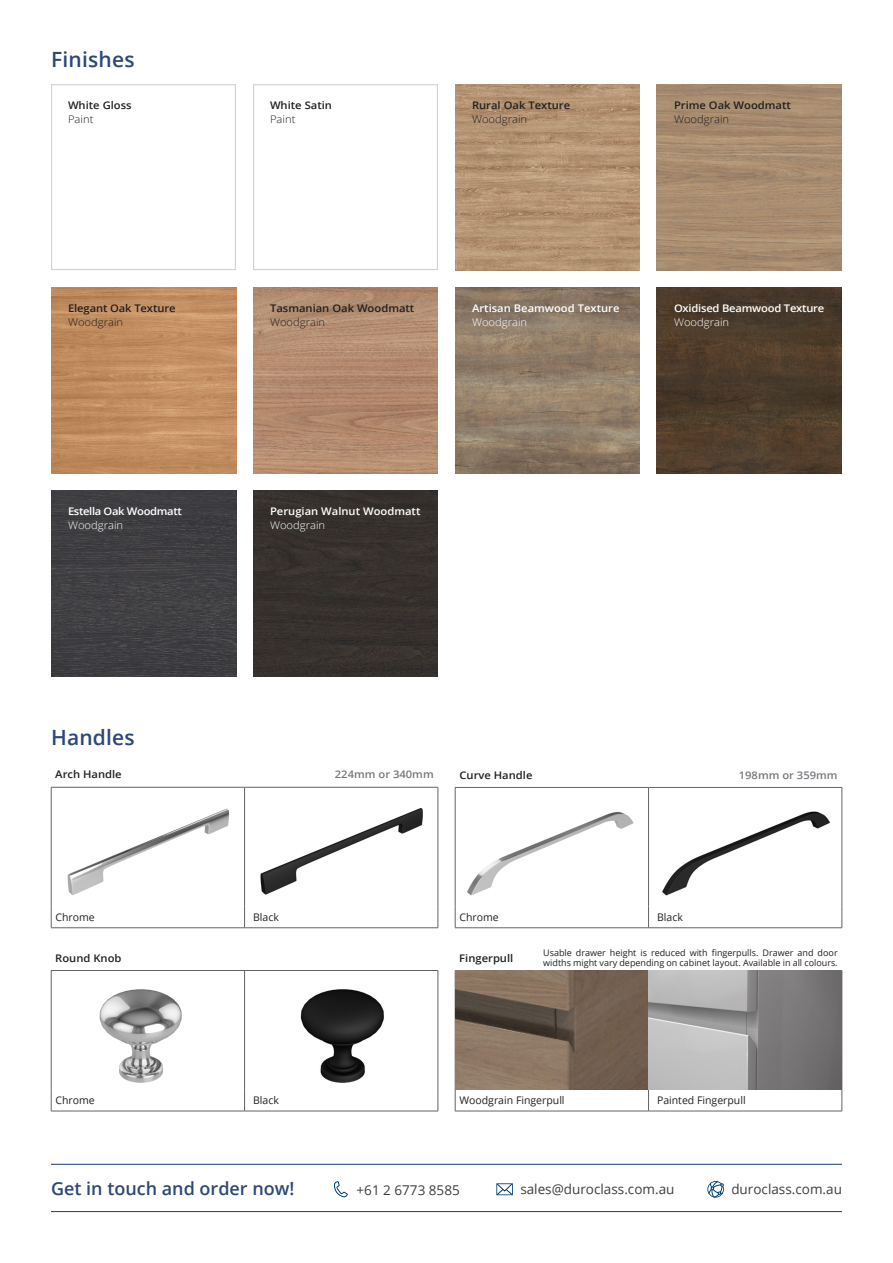
<style>
.page{position:relative;width:893px;height:1263px;background:#fff}
.page>*{position:absolute;margin:0;border:0;box-sizing:border-box;transform-origin:0 0}
.t1{font:600 21px "Open Sans";letter-spacing:.01em;color:#2c4875}
.Subheading{font:600 18px "Open Sans";color:#2c4875}
.Body_Copy{font:13.5px "Open Sans";color:#3e3e3f}
.Table_Subheadings{font:600 10.5px "Open Sans";color:#231f20;scale:1.07 1}
.t2{font:10.5px "Open Sans";color:#231f20}
.Table_Subheadings-2{font:300 10.5px "Open Sans";color:#231f20;scale:1.07 1}
.Table_Subheadings-3{font:600 10.5px "Open Sans";color:#fff;scale:1.07 1}
.Table_Note_Taphole_No{font:600 10.5px "Open Sans";color:#231f20;scale:1.07 1}
.Table_Subheadings-4{font:300 10.5px "Open Sans";color:#fff;scale:1.07 1}
.Table_Subheadings-5{font:600 10.5px "Open Sans";letter-spacing:-.02em;color:#fff;scale:1.07 1}
.Table_Subheadings-6{font:600 10.5px "Open Sans";letter-spacing:-.03em;color:#fff;scale:1.07 1}
.Table_Note_Taphole_No-2{font:600 10.5px "Open Sans";color:#76787b;scale:1.07 1}
.Table_Subheadings-7{font:600 10.5px "Open Sans";color:#76787b;scale:1.07 1}
.t3{font:9px/9.8px "Open Sans";color:#231f20}
</style>
<div class="page">
<img style="left:657px;top:84px;width:185px;height:186px">
<img style="left:455px;top:84px;width:185px;height:186px">
<hr style="left:51px;top:1164px;width:791px;height:1px;background:#163c6d">
<hr style="left:51px;top:1211px;width:791px;height:1px;background:#163c6d">
<svg style="left:334px;top:1181px;width:14px;height:16px"></svg>
<svg style="left:496px;top:1183px;width:17px;height:12px"></svg>
<svg style="left:707px;top:1181px;width:17px;height:16px"></svg>
<div style="left:51px;top:84px;width:185px;height:186px;border:1px solid #d1d2d4"></div>
<div style="left:253px;top:84px;width:185px;height:186px;border:1px solid #d1d2d4"></div>
<img style="left:51px;top:287px;width:185px;height:186px">
<img style="left:253px;top:287px;width:185px;height:186px">
<img style="left:657px;top:287px;width:185px;height:186px">
<img style="left:455px;top:287px;width:185px;height:186px">
<div style="left:253px;top:490px;width:185px;height:186px;background:#36312d"></div>
<img style="left:51px;top:490px;width:185px;height:186px">
<img style="left:467px;top:812px;width:167px;height:84px">
<img style="left:662px;top:811px;width:168px;height:85px">
<hr style="left:51px;top:787px;width:193px;height:1px;background:#636366">
<hr style="left:244px;top:787px;width:194px;height:1px;background:#636366">
<hr style="left:51px;top:970px;width:387px;height:1px;background:#636366">
<hr style="left:455px;top:970px;width:88px;height:1px;background:#636366">
<hr style="left:543px;top:970px;width:299px;height:1px;background:#636366">
<svg style="left:648px;top:906px;width:1px;height:21px"></svg>
<hr style="left:648px;top:788px;width:1px;height:118px;background:#636366">
<hr style="left:455px;top:787px;width:193px;height:1px;background:#636366">
<hr style="left:455px;top:788px;width:1px;height:118px;background:#636366">
<hr style="left:648px;top:787px;width:194px;height:1px;background:#636366">
<svg style="left:455px;top:906px;width:1px;height:21px"></svg>
<hr style="left:455px;top:927px;width:193px;height:1px;background:#636366">
<hr style="left:648px;top:927px;width:194px;height:1px;background:#636366">
<hr style="left:842px;top:788px;width:1px;height:118px;background:#636366">
<svg style="left:842px;top:906px;width:1px;height:21px"></svg>
<svg style="left:244px;top:906px;width:1px;height:21px"></svg>
<hr style="left:244px;top:787px;width:1px;height:119px;background:#636366">
<hr style="left:51px;top:787px;width:1px;height:119px;background:#636366">
<svg style="left:51px;top:906px;width:1px;height:21px"></svg>
<hr style="left:51px;top:927px;width:194px;height:1px;background:#636366">
<hr style="left:245px;top:927px;width:193px;height:1px;background:#636366">
<hr style="left:438px;top:787px;width:1px;height:119px;background:#636366">
<svg style="left:438px;top:906px;width:1px;height:21px"></svg>
<svg style="left:244px;top:1090px;width:1px;height:21px"></svg>
<hr style="left:244px;top:971px;width:1px;height:119px;background:#636366">
<hr style="left:51px;top:971px;width:1px;height:119px;background:#636366">
<svg style="left:51px;top:1090px;width:1px;height:21px"></svg>
<hr style="left:51px;top:1111px;width:194px;height:1px;background:#636366">
<hr style="left:245px;top:1111px;width:193px;height:1px;background:#636366">
<hr style="left:438px;top:971px;width:1px;height:119px;background:#636366">
<svg style="left:438px;top:1090px;width:1px;height:21px"></svg>
<svg style="left:648px;top:1090px;width:1px;height:21px"></svg>
<hr style="left:648px;top:971px;width:1px;height:119px;background:#636366">
<hr style="left:455px;top:971px;width:1px;height:119px;background:#636366">
<svg style="left:455px;top:1090px;width:1px;height:21px"></svg>
<hr style="left:455px;top:1111px;width:193px;height:1px;background:#636366">
<hr style="left:648px;top:1111px;width:194px;height:1px;background:#636366">
<hr style="left:842px;top:971px;width:1px;height:119px;background:#636366">
<svg style="left:842px;top:1090px;width:1px;height:21px"></svg>
<img style="left:455px;top:971px;width:193px;height:118px">
<svg style="left:648px;top:971px;width:194px;height:118px"></svg>
<img style="left:67px;top:808px;width:162px;height:87px">
<img style="left:260px;top:808px;width:163px;height:87px">
<img style="left:99px;top:989px;width:83px;height:94px">
<img style="left:300px;top:989px;width:84px;height:94px">
<p class="t1" style="left:51px;top:45px;width:85px">Finishes</p>
<p class="Table_Subheadings" style="left:68px;top:98px;width:61px">White Gloss</p>
<p class="Table_Subheadings-2" style="left:68px;top:112px;width:25px">Paint</p>
<p class="Table_Subheadings" style="left:270px;top:98px;width:59px">White Satin</p>
<p class="Table_Subheadings-2" style="left:270px;top:112px;width:25px">Paint</p>
<p class="Table_Subheadings" style="left:472px;top:98px;width:93px">Rural Oak Texture</p>
<p class="Table_Subheadings-2" style="left:472px;top:112px;width:53px">Woodgrain</p>
<p class="Table_Subheadings" style="left:674px;top:98px;width:111px">Prime Oak Woodmatt</p>
<p class="Table_Subheadings-2" style="left:674px;top:112px;width:53px">Woodgrain</p>
<p class="Table_Subheadings" style="left:68px;top:301px;width:102px">Elegant Oak Texture</p>
<p class="Table_Subheadings-2" style="left:68px;top:315px;width:53px">Woodgrain</p>
<p class="Table_Subheadings" style="left:270px;top:301px;width:136px">Tasmanian Oak Woodmatt</p>
<p class="Table_Subheadings-2" style="left:270px;top:315px;width:53px">Woodgrain</p>
<p class="Table_Subheadings-3" style="left:472px;top:301px;width:139px">Artisan Beamwood Texture</p>
<p class="Table_Subheadings-4" style="left:472px;top:315px;width:53px">Woodgrain</p>
<p class="Table_Subheadings-5" style="left:674px;top:301px;width:142px">Oxidised Beamwood Texture</p>
<p class="Table_Subheadings-4" style="left:674px;top:315px;width:53px">Woodgrain</p>
<p class="Table_Subheadings-6" style="left:68px;top:504px;width:108px">Estella Oak Woodmatt</p>
<p class="Table_Subheadings-4" style="left:68px;top:518px;width:53px">Woodgrain</p>
<p class="Table_Subheadings-3" style="left:270px;top:504px;width:142px">Perugian Walnut Woodmatt</p>
<p class="Table_Subheadings-4" style="left:270px;top:518px;width:53px">Woodgrain</p>
<p class="t1" style="left:51px;top:723px;width:85px">Handles</p>
<p class="Table_Note_Taphole_No" style="left:55px;top:767px;width:64px">Arch Handle</p>
<p class="Table_Note_Taphole_No-2" style="left:335px;top:767px;width:94px">224mm or 340mm</p>
<p class="Table_Note_Taphole_No" style="left:459px;top:768px;width:70px">Curve Handle</p>
<p class="Table_Subheadings-7" style="left:739px;top:768px;width:94px">198mm or 359mm</p>
<p class="t2" style="left:55px;top:910px;width:41px">Chrome</p>
<p class="t2" style="left:253px;top:910px;width:27px">Black</p>
<p class="t2" style="left:459px;top:910px;width:41px">Chrome</p>
<p class="t2" style="left:657px;top:910px;width:27px">Black</p>
<p class="Table_Note_Taphole_No" style="left:55px;top:951px;width:63px">Round Knob</p>
<p class="Table_Note_Taphole_No" style="left:459px;top:951px;width:52px">Fingerpull</p>
<p class="t3" style="left:543px;top:948px;width:296px">Usable drawer height is reduced with fingerpulls. Drawer and door widths might vary depending on cabinet layout. Available in all colours.</p>
<p class="t2" style="left:55px;top:1093px;width:41px">Chrome</p>
<p class="t2" style="left:253px;top:1093px;width:27px">Black</p>
<p class="t2" style="left:459px;top:1093px;width:107px">Woodgrain Fingerpull</p>
<p class="t2" style="left:657px;top:1093px;width:90px">Painted Fingerpull</p>
<p class="Subheading" style="left:51px;top:1176px;width:245px">Get in touch and order now!</p>
<p class="Body_Copy" style="left:357px;top:1180px;width:105px">+61 2 6773 8585</p>
<p class="Body_Copy" style="left:520px;top:1180px;width:156px">sales@duroclass.com.au</p>
<p class="Body_Copy" style="left:731px;top:1180px;width:112px">duroclass.com.au</p>
</div>
